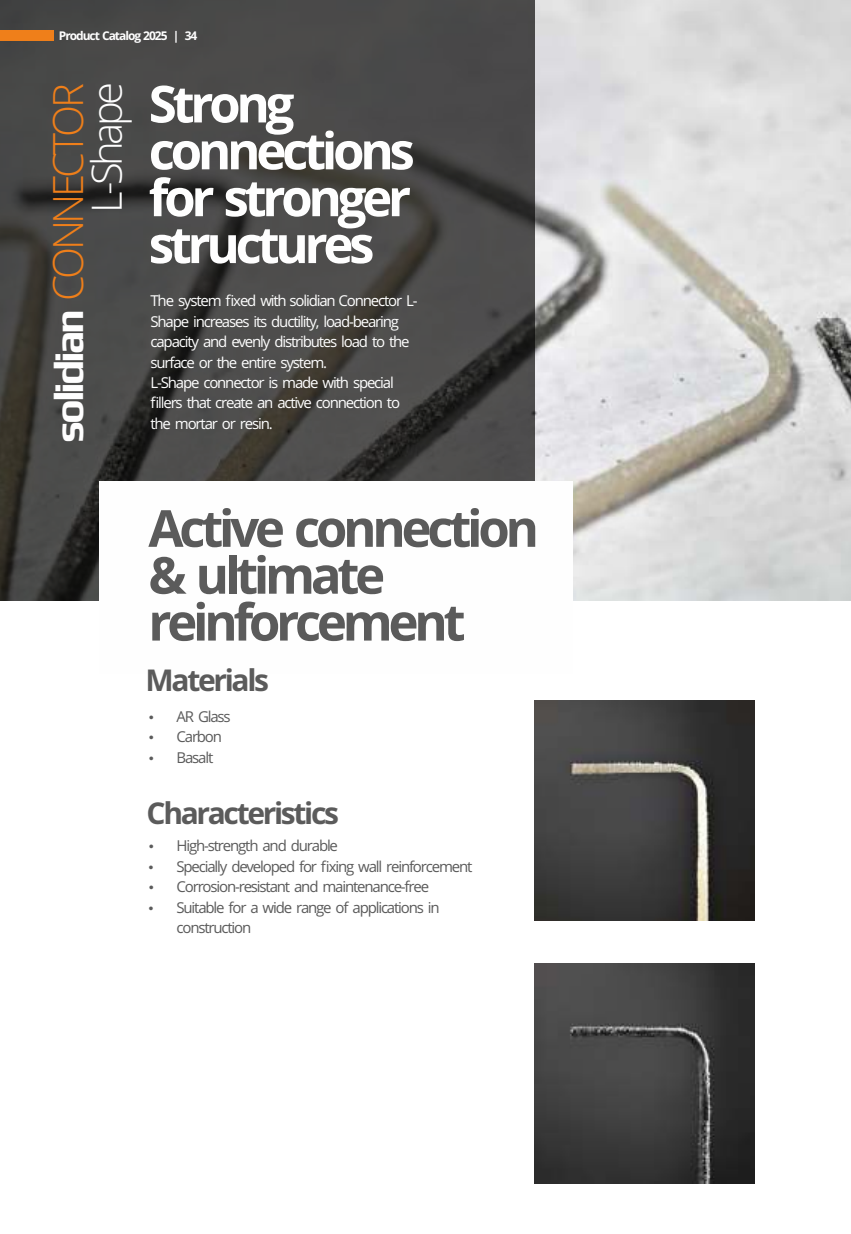
<style>
.page{position:relative;width:851px;height:1234px;background:#fff}
.page>*{position:absolute;margin:0;border:0;box-sizing:border-box;transform-origin:0 0}
.t1{font:700 51px/46.8px "Open Sans";letter-spacing:-.085em;color:#fefefe}
.t2{font:700 51px/46.8px "Open Sans";letter-spacing:-.085em;color:#5b5b5b}
.t3{font:300 41.85px/38.4px "Open Sans";letter-spacing:-.085em;color:#ef7f1a;text-align:right}
.t4{font:700 30px "Open Sans";letter-spacing:-.08em;color:#5b5b5b}
.t5{font:15px/20.4px "Open Sans";letter-spacing:-.08em;color:#fefefe}
.t6{font:15px/20.4px "Open Sans";letter-spacing:-.08em;color:#5b5b5b}
.t7{font:700 12px "Open Sans";letter-spacing:-.085em;color:#fefefe}
.s1{font-family:"Play";font-weight:700;color:#fefefe}
.s2{color:#fefefe}
</style>
<div class="page">
<img style="left:534px;top:963px;width:220px;height:219px">
<img style="left:534px;top:700px;width:220px;height:219px">
<img style="left:534px;top:0;width:316px;height:600px">
<div style="left:0;top:0;width:534px;height:600px;background:#2b2a29;opacity:.8"></div>
<div style="left:99px;top:481px;width:474px;height:192px;background:#fefefe"></div>
<div style="left:0;top:30px;width:54px;height:10px;background:#ef7f1a"></div>
<p class="t7" style="left:59px;top:31px;width:140px">Product Catalog 2025 | 34</p>
<h2 class="t3" style="left:53px;top:442px;width:362px;rotate:-90deg"><span class="s1">solidian</span> CONNECTOR<br><span class="s2">L-Shape</span></h2>
<h1 class="t1" style="left:149px;top:86px;width:267px">Strong connections for stronger structures</h1>
<p class="t5" style="left:150px;top:292px;width:268px">The system fixed with solidian Connector L-Shape increases its ductility, load-bearing capacity and evenly distributes load to the surface or the entire system.<br>L-Shape connector is made with special fillers that create an active connection to the mortar or resin.</p>
<h1 class="t2" style="left:148px;top:510px;width:392px">Active connection &amp; ultimate reinforcement</h1>
<h3 class="t4" style="left:146px;top:667px;width:125px">Materials</h3>
<p class="t6" style="left:176px;top:707px;width:56px">AR Glass</p>
<p class="t6" style="left:176px;top:748px;width:38px">Basalt</p>
<p class="t6" style="left:176px;top:728px;width:47px">Carbon</p>
<h3 class="t4" style="left:146px;top:800px;width:194px">Characteristics</h3>
<p class="t6" style="left:176px;top:836px;width:297px">High-strength and durable<br>Specially developed for fixing wall reinforcement</p>
<p class="t6" style="left:176px;top:898px;width:265px">Suitable for a wide range of applications in construction</p>
<p class="t6" style="left:176px;top:877px;width:254px">Corrosion-resistant and maintenance-free</p>
</div>
